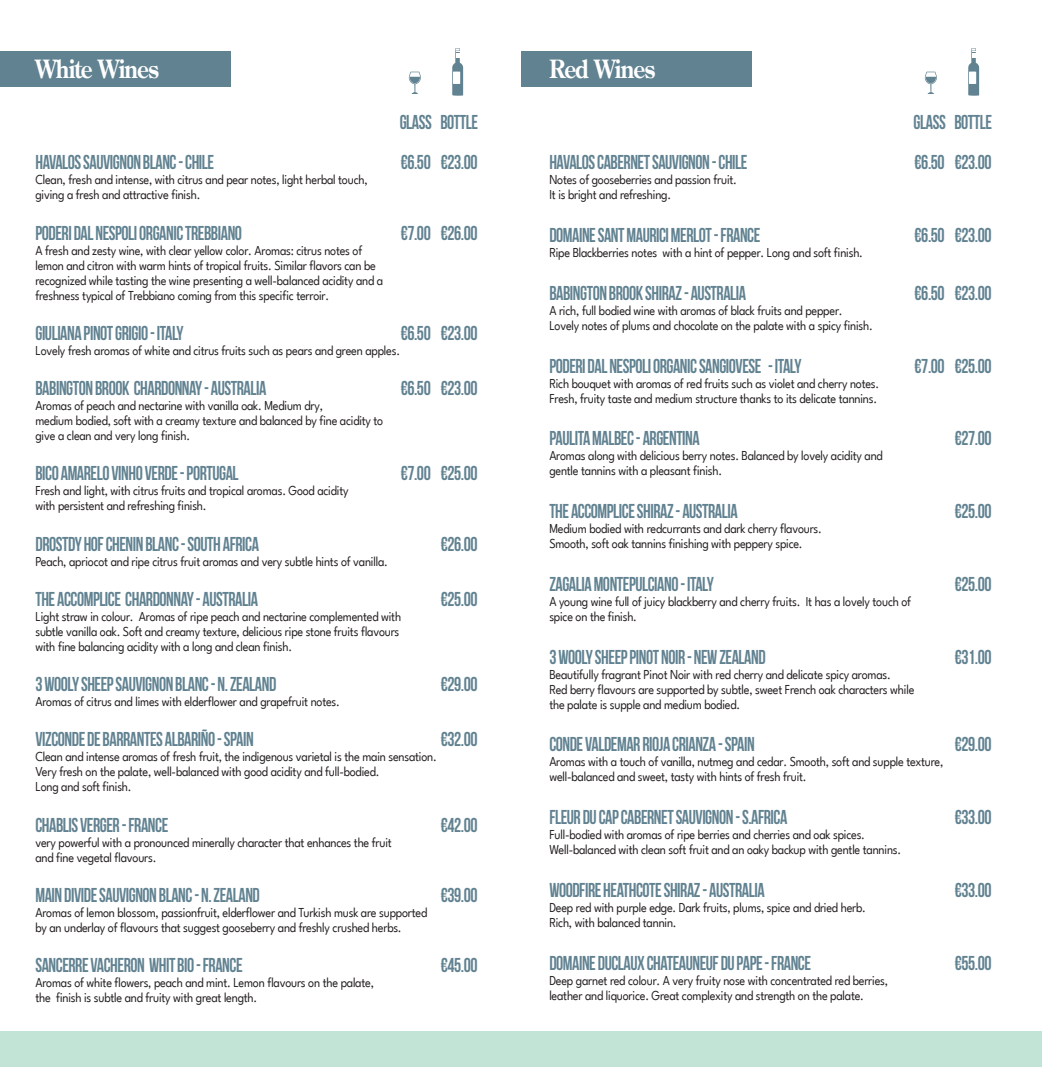
<style>
.page{position:relative;width:1042px;height:1067px;background:#fff}
.page>*{position:absolute;margin:0;border:0;box-sizing:border-box;transform-origin:0 0}
.Section_head{font:700 25px "Century";letter-spacing:-.04em;color:#fff;scale:.88 1}
.Wine_Product_Head{font:700 20px "Bebas Neue";letter-spacing:-.025em;color:#618291;scale:.9 1}
.Body_Text{font:13.75px/15px "League Spartan";letter-spacing:-.02em;color:#231f20;scale:.88 1}
</style>
<div class="page">
<div style="left:0;top:51px;width:230px;height:36px;background:#618291"></div>
<div style="left:521px;top:51px;width:230px;height:36px;background:#618291"></div>
<svg style="left:409px;top:72px;width:12px;height:22px"></svg>
<svg style="left:925px;top:72px;width:12px;height:22px"></svg>
<svg style="left:452px;top:48px;width:11px;height:48px"></svg>
<svg style="left:968px;top:48px;width:11px;height:48px"></svg>
<div style="left:0;top:1031px;width:1042px;height:36px;background:#c2e4d6"></div>
<p class="Section_head" style="left:35px;top:54px;width:142px">White Wines</p>
<p class="Section_head" style="left:549px;top:54px;width:122px">Red Wines</p>
<p class="Wine_Product_Head" style="left:400px;top:111px;width:89px">GLASS BOTTLE</p>
<p class="Wine_Product_Head" style="left:913px;top:111px;width:89px">GLASS BOTTLE</p>
<p class="Wine_Product_Head" style="left:35px;top:151px;width:200px">HAVALOS SAUVIGNON BLANC - CHILE</p>
<p class="Wine_Product_Head" style="left:401px;top:151px;width:87px">€6.50 €23.00</p>
<p class="Body_Text" style="left:35px;top:171px;width:379px">Clean, fresh and intense, with citrus and pear notes, light herbal touch, giving a fresh and attractive finish.</p>
<p class="Wine_Product_Head" style="left:35px;top:222px;width:231px">PODERI DAL NESPOLI ORGANIC TREBBIANO</p>
<p class="Wine_Product_Head" style="left:401px;top:222px;width:87px">€7.00 €26.00</p>
<p class="Body_Text" style="left:35px;top:241px;width:397px">A fresh and zesty wine, with clear yellow color. Aromas: citrus notes of lemon and citron with warm hints of tropical fruits. Similar flavors can be recognized while tasting the wine presenting a well-balanced acidity and a freshness typical of Trebbiano coming from this specific terroir.</p>
<p class="Wine_Product_Head" style="left:35px;top:322px;width:166px">GIULIANA PINOT GRIGIO - ITALY</p>
<p class="Wine_Product_Head" style="left:401px;top:322px;width:87px">€6.50 €23.00</p>
<p class="Body_Text" style="left:35px;top:342px;width:416px">Lovely fresh aromas of white and citrus fruits such as pears and green apples.</p>
<p class="Wine_Product_Head" style="left:35px;top:377px;width:258px">BABINGTON BROOK CHARDONNAY - AUSTRALIA</p>
<p class="Wine_Product_Head" style="left:401px;top:377px;width:87px">€6.50 €23.00</p>
<p class="Body_Text" style="left:35px;top:397px;width:397px">Aromas of peach and nectarine with vanilla oak. Medium dry,<br>medium bodied, soft with a creamy texture and balanced by fine acidity to give a clean and very long finish.</p>
<p class="Wine_Product_Head" style="left:35px;top:462px;width:227px">BICO AMARELO VINHO VERDE - PORTUGAL</p>
<p class="Wine_Product_Head" style="left:401px;top:462px;width:87px">€7.00 €25.00</p>
<p class="Body_Text" style="left:35px;top:482px;width:357px">Fresh and light, with citrus fruits and tropical aromas. Good acidity with persistent and refreshing finish.</p>
<p class="Wine_Product_Head" style="left:35px;top:533px;width:250px">DROSTDY HOF CHENIN BLANC - SOUTH AFRICA</p>
<p class="Wine_Product_Head" style="left:441px;top:533px;width:42px">€26.00</p>
<p class="Body_Text" style="left:35px;top:552px;width:402px">Peach, apriocot and ripe citrus fruit aromas and very subtle hints of vanilla.</p>
<p class="Wine_Product_Head" style="left:35px;top:588px;width:249px">THE ACCOMPLICE CHARDONNAY - AUSTRALIA</p>
<p class="Wine_Product_Head" style="left:441px;top:588px;width:42px">€25.00</p>
<p class="Body_Text" style="left:35px;top:607px;width:417px">Light straw in colour. Aromas of ripe peach and nectarine complemented with subtle vanilla oak. Soft and creamy texture, delicious ripe stone fruits flavours with fine balancing acidity with a long and clean finish.</p>
<p class="Wine_Product_Head" style="left:35px;top:673px;width:269px">3 WOOLY SHEEP SAUVIGNON BLANC - N. ZEALAND</p>
<p class="Wine_Product_Head" style="left:441px;top:673px;width:42px">€29.00</p>
<p class="Body_Text" style="left:35px;top:693px;width:347px">Aromas of citrus and limes with elderflower and grapefruit notes.</p>
<p class="Wine_Product_Head" style="left:35px;top:728px;width:244px">VIZCONDE DE BARRANTES ALBARIÑO - SPAIN</p>
<p class="Wine_Product_Head" style="left:441px;top:728px;width:42px">€32.00</p>
<p class="Body_Text" style="left:35px;top:748px;width:457px">Clean and intense aromas of fresh fruit, the indigenous varietal is the main sensation.<br>Very fresh on the palate, well-balanced with good acidity and full-bodied.<br>Long and soft finish.</p>
<p class="Wine_Product_Head" style="left:35px;top:813px;width:149px">CHABLIS VERGER - FRANCE</p>
<p class="Wine_Product_Head" style="left:441px;top:813px;width:42px">€42.00</p>
<p class="Body_Text" style="left:35px;top:833px;width:406px">very powerful with a pronounced minerally character that enhances the fruit and fine vegetal flavours.</p>
<p class="Wine_Product_Head" style="left:35px;top:884px;width:251px">MAIN DIVIDE SAUVIGNON BLANC - N. ZEALAND</p>
<p class="Wine_Product_Head" style="left:441px;top:884px;width:42px">€39.00</p>
<p class="Body_Text" style="left:35px;top:903px;width:447px">Aromas of lemon blossom, passionfruit, elderflower and Turkish musk are supported by an underlay of flavours that suggest gooseberry and freshly crushed herbs.</p>
<p class="Wine_Product_Head" style="left:35px;top:954px;width:232px">SANCERRE VACHERON WHIT BIO - FRANCE</p>
<p class="Wine_Product_Head" style="left:441px;top:954px;width:42px">€45.00</p>
<p class="Body_Text" style="left:35px;top:974px;width:386px">Aromas of white flowers, peach and mint. Lemon flavours on the palate, the finish is subtle and fruity with great length.</p>
<p class="Wine_Product_Head" style="left:549px;top:151px;width:222px">HAVALOS CABERNET SAUVIGNON - CHILE</p>
<p class="Wine_Product_Head" style="left:914px;top:151px;width:87px">€6.50 €23.00</p>
<p class="Body_Text" style="left:549px;top:171px;width:215px">Notes of gooseberries and passion fruit.<br>It is bright and refreshing.</p>
<p class="Wine_Product_Head" style="left:549px;top:224px;width:236px">DOMAINE SANT MAURICI MERLOT - FRANCE</p>
<p class="Wine_Product_Head" style="left:914px;top:224px;width:87px">€6.50 €23.00</p>
<p class="Body_Text" style="left:549px;top:244px;width:358px">Ripe Blackberries notes with a hint of pepper. Long and soft finish.</p>
<p class="Wine_Product_Head" style="left:549px;top:282px;width:220px">BABINGTON BROOK SHIRAZ - AUSTRALIA</p>
<p class="Wine_Product_Head" style="left:914px;top:282px;width:87px">€6.50 €23.00</p>
<p class="Body_Text" style="left:549px;top:302px;width:369px">A rich, full bodied wine with aromas of black fruits and pepper.<br>Lovely notes of plums and chocolate on the palate with a spicy finish.</p>
<p class="Wine_Product_Head" style="left:549px;top:355px;width:282px">PODERI DAL NESPOLI ORGANIC SANGIOVESE - ITALY</p>
<p class="Wine_Product_Head" style="left:914px;top:355px;width:87px">€7.00 €25.00</p>
<p class="Body_Text" style="left:549px;top:374px;width:376px">Rich bouquet with aromas of red fruits such as violet and cherry notes.<br>Fresh, fruity taste and medium structure thanks to its delicate tannins.</p>
<p class="Wine_Product_Head" style="left:549px;top:427px;width:169px">PAULITA MALBEC - ARGENTINA</p>
<p class="Wine_Product_Head" style="left:955px;top:427px;width:42px">€27.00</p>
<p class="Body_Text" style="left:549px;top:447px;width:380px">Aromas along with delicious berry notes. Balanced by lovely acidity and gentle tannins with a pleasant finish.</p>
<p class="Wine_Product_Head" style="left:549px;top:500px;width:211px">THE ACCOMPLICE SHIRAZ - AUSTRALIA</p>
<p class="Wine_Product_Head" style="left:955px;top:500px;width:42px">€25.00</p>
<p class="Body_Text" style="left:549px;top:520px;width:311px">Medium bodied with redcurrants and dark cherry flavours.<br>Smooth, soft oak tannins finishing with peppery spice.</p>
<p class="Wine_Product_Head" style="left:549px;top:573px;width:184px">ZAGALIA MONTEPULCIANO - ITALY</p>
<p class="Wine_Product_Head" style="left:955px;top:573px;width:42px">€25.00</p>
<p class="Body_Text" style="left:549px;top:592px;width:413px">A young wine full of juicy blackberry and cherry fruits. It has a lovely touch of spice on the finish.</p>
<p class="Wine_Product_Head" style="left:549px;top:645px;width:242px">3 WOOLY SHEEP PINOT NOIR - NEW ZEALAND</p>
<p class="Wine_Product_Head" style="left:955px;top:645px;width:42px">€31.00</p>
<p class="Body_Text" style="left:549px;top:665px;width:416px">Beautifully fragrant Pinot Noir with red cherry and delicate spicy aromas.<br>Red berry flavours are supported by subtle, sweet French oak characters while the palate is supple and medium bodied.</p>
<p class="Wine_Product_Head" style="left:549px;top:733px;width:230px">CONDE VALDEMAR RIOJA CRIANZA - SPAIN</p>
<p class="Wine_Product_Head" style="left:955px;top:733px;width:42px">€29.00</p>
<p class="Body_Text" style="left:549px;top:753px;width:449px">Aromas with a touch of vanilla, nutmeg and cedar. Smooth, soft and supple texture, well-balanced and sweet, tasty with hints of fresh fruit.</p>
<p class="Wine_Product_Head" style="left:549px;top:806px;width:266px">FLEUR DU CAP CABERNET SAUVIGNON - S.AFRICA</p>
<p class="Wine_Product_Head" style="left:955px;top:806px;width:42px">€33.00</p>
<p class="Body_Text" style="left:549px;top:826px;width:401px">Full-bodied with aromas of ripe berries and cherries and oak spices.<br>Well-balanced with clean soft fruit and an oaky backup with gentle tannins.</p>
<p class="Wine_Product_Head" style="left:549px;top:879px;width:241px">WOODFIRE HEATHCOTE SHIRAZ - AUSTRALIA</p>
<p class="Wine_Product_Head" style="left:955px;top:879px;width:42px">€33.00</p>
<p class="Body_Text" style="left:549px;top:898px;width:361px">Deep red with purple edge. Dark fruits, plums, spice and dried herb.<br>Rich, with balanced tannin.</p>
<p class="Wine_Product_Head" style="left:549px;top:951px;width:292px">DOMAINE DUCLAUX CHATEAUNEUF DU PAPE - FRANCE</p>
<p class="Wine_Product_Head" style="left:955px;top:951px;width:42px">€55.00</p>
<p class="Body_Text" style="left:549px;top:971px;width:386px">Deep garnet red colour. A very fruity nose with concentrated red berries, leather and liquorice. Great complexity and strength on the palate.</p>
</div>
